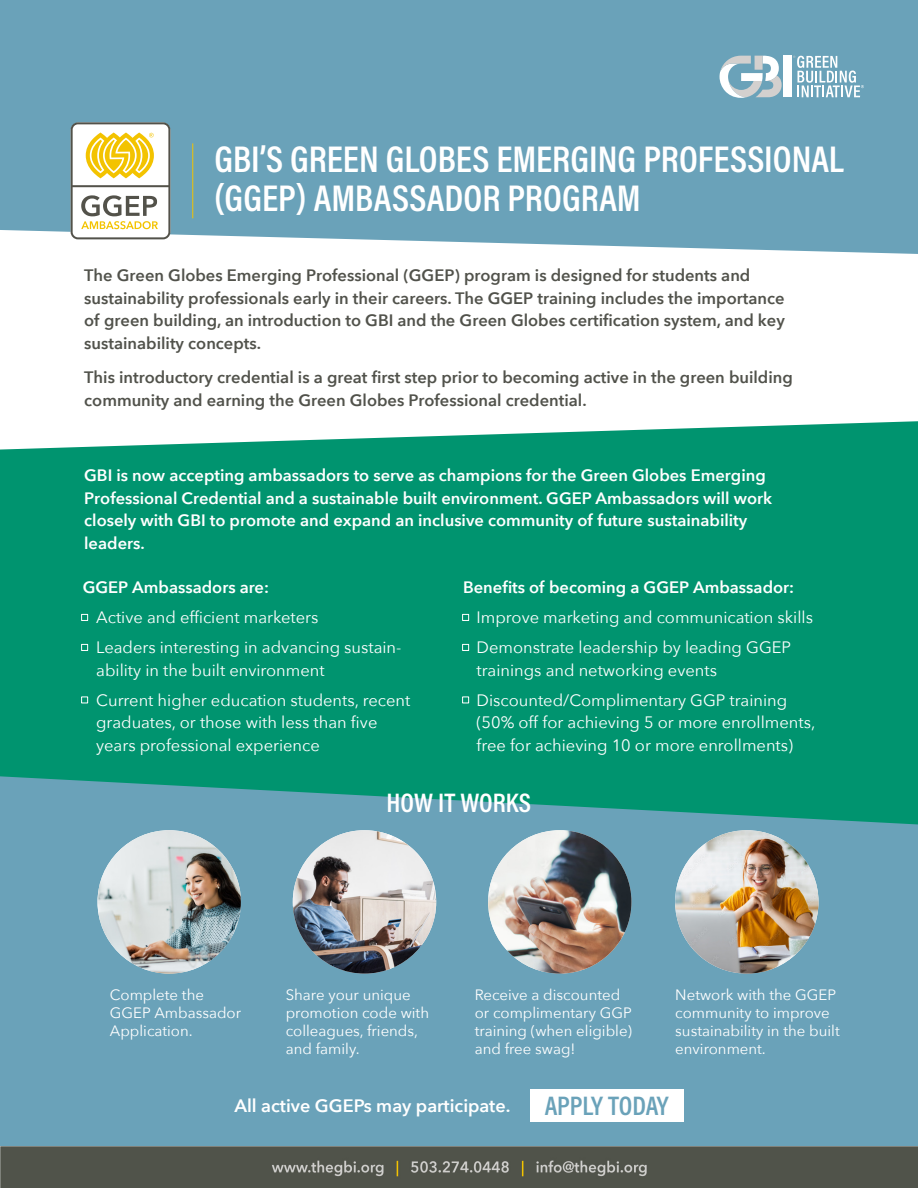
<style>
.page{position:relative;width:918px;height:1188px;background:#fff}
.page>*{position:absolute;margin:0;border:0;box-sizing:border-box;transform-origin:0 0}
.t1{font:600 37.5px "Acumin Pro Cond";color:#fff}
.t2{font:600 27px "Acumin Pro Cond";color:#fff}
.t3{font:600 27px "Acumin Pro Cond";letter-spacing:-.005em;color:#6aa2b9}
.t4{font:600 18px "Avenir Next";color:#fff}
.t5{font:16.5px/22.5px "Avenir Next";color:#fff}
.t6{font:600 16.5px/22.5px "Avenir Next";color:#51524b}
.t7{font:600 16.5px/22.5px "Avenir Next";color:#fff}
.t8{font:15px/18px "Avenir Next";color:#fff}
</style>
<div class="page">
<div style="left:0;top:0;width:918px;height:254px;background:#6aa2b9"></div>
<div style="left:0;top:421px;width:918px;height:355px;background:#00946f"></div>
<svg style="left:0;top:776px;width:918px;height:370px;fill:#6aa2b9"></svg>
<img style="left:0;top:1146px;width:918px;height:42px">
<img style="left:98px;top:830px;width:143px;height:144px;border-radius:72px">
<img style="left:293px;top:830px;width:143px;height:144px;border-radius:71px">
<img style="left:488px;top:830px;width:144px;height:144px;border-radius:72px">
<img style="left:675px;top:830px;width:144px;height:144px;border-radius:72px">
<div style="left:530px;top:1089px;width:154px;height:33px;background:#fff"></div>
<hr style="left:192px;top:143px;width:1px;height:75px;background:#f3c300">
<svg style="left:71px;top:122px;width:99px;height:117px"></svg>
<div style="left:783px;top:56px;width:8px;height:41px;background:#fff"></div>
<svg style="left:720px;top:56px;width:62px;height:42px"></svg>
<svg style="left:793px;top:56px;width:71px;height:41px"></svg>
<div style="left:81px;top:614px;width:7px;height:7px;border:1px solid #fff"></div>
<div style="left:462px;top:614px;width:7px;height:7px;border:1px solid #fff"></div>
<div style="left:462px;top:644px;width:7px;height:7px;border:1px solid #fff"></div>
<div style="left:462px;top:697px;width:7px;height:6px;border:1px solid #fff"></div>
<div style="left:81px;top:644px;width:7px;height:7px;border:1px solid #fff"></div>
<div style="left:81px;top:697px;width:7px;height:6px;border:1px solid #fff"></div>
<p class="t1" style="left:215px;top:135px;width:631px">GBI’S GREEN GLOBES EMERGING PROFESSIONAL</p>
<p class="t1" style="left:215px;top:174px;width:428px">(GGEP) AMBASSADOR PROGRAM</p>
<p class="t6" style="left:84px;top:264px;width:702px">The Green Globes Emerging Professional (GGEP) program is designed for students and sustainability professionals early in their careers. The GGEP training includes the importance of green building, an introduction to GBI and the Green Globes certification system, and key sustainability concepts.</p>
<p class="t6" style="left:84px;top:366px;width:710px">This introductory credential is a great first step prior to becoming active in the green building community and earning the Green Globes Professional credential.</p>
<p class="t7" style="left:84px;top:464px;width:689px">GBI is now accepting ambassadors to serve as champions for the Green Globes Emerging Professional Credential and a sustainable built environment. GGEP Ambassadors will work closely with GBI to promote and expand an inclusive community of future sustainability leaders.</p>
<p class="t7" style="left:83px;top:576px;width:188px">GGEP Ambassadors are:</p>
<p class="t5" style="left:96px;top:606px;width:224px">Active and efficient marketers</p>
<p class="t5" style="left:96px;top:636px;width:307px">Leaders interesting in advancing sustain&shy;ability in the built environment</p>
<p class="t5" style="left:96px;top:688px;width:316px">Current higher education students, recent graduates, or those with less than five years professional experience</p>
<p class="t7" style="left:463px;top:576px;width:333px">Benefits of becoming a GGEP Ambassador:</p>
<p class="t5" style="left:477px;top:606px;width:338px">Improve marketing and communication skills</p>
<p class="t5" style="left:477px;top:636px;width:316px">Demonstrate leadership by leading GGEP</p>
<p class="t5" style="left:477px;top:658px;width:242px">trainings and networking events</p>
<p class="t5" style="left:477px;top:688px;width:312px">Discounted/Complimentary GGP training</p>
<p class="t5" style="left:477px;top:711px;width:340px">(50% off for achieving 5 or more enrollments, free for achieving 10 or more enrollments)</p>
<p class="t2" style="left:387px;top:785px;width:146px">HOW IT WORKS</p>
<p class="t8" style="left:110px;top:985px;width:96px">Complete the</p>
<p class="t8" style="left:110px;top:1003px;width:133px">GGEP Ambassador<br>Application.</p>
<p class="t8" style="left:286px;top:985px;width:127px">Share your unique</p>
<p class="t8" style="left:286px;top:1003px;width:145px">promotion code with colleagues, friends,</p>
<p class="t8" style="left:286px;top:1039px;width:75px">and family.</p>
<p class="t8" style="left:475px;top:985px;width:159px">Receive a discounted or complimentary GGP training (when eligible) and free swag!</p>
<p class="t8" style="left:675px;top:985px;width:166px">Network with the GGEP community to improve sustainability in the built environment.</p>
<p class="t4" style="left:234px;top:1090px;width:278px">All active GGEPs may participate.</p>
<p class="t3" style="left:545px;top:1088px;width:126px">APPLY TODAY</p>
</div>
